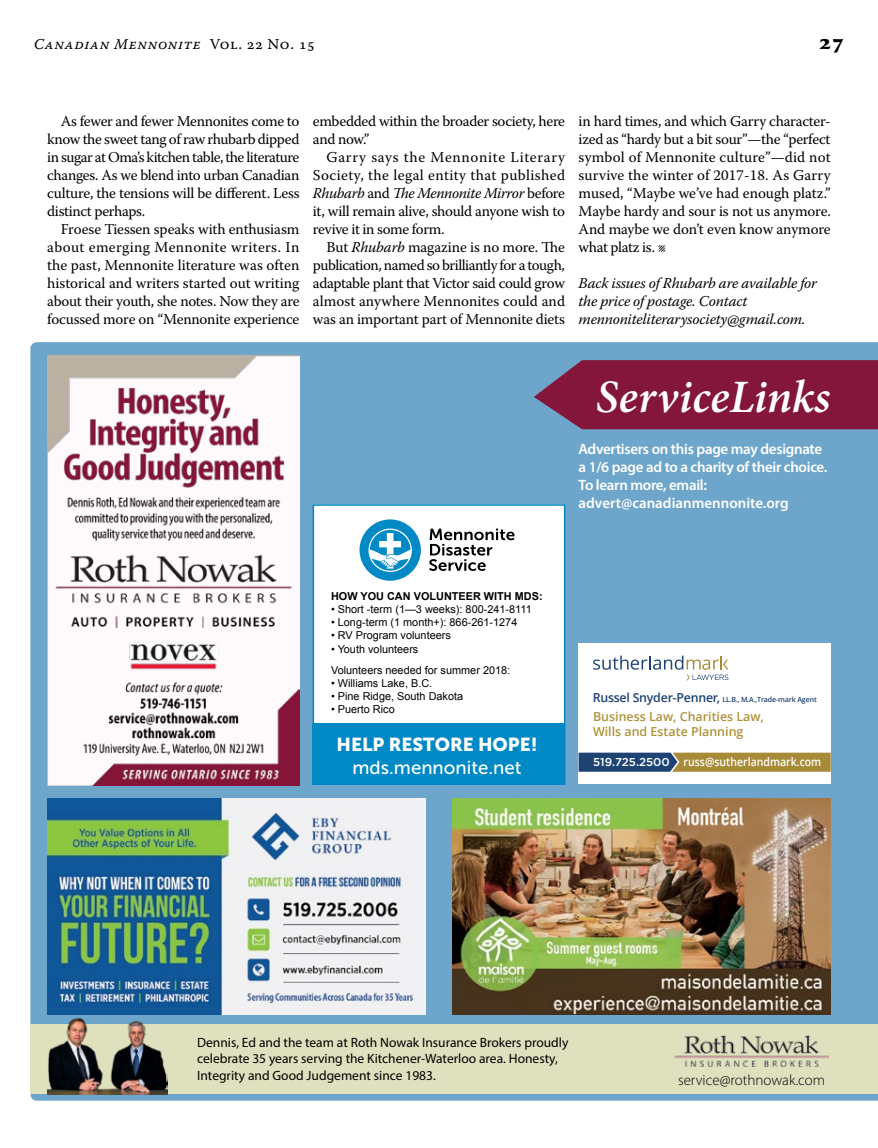
<style>
.page{position:relative;width:878px;height:1148px;background:#fff}
.page>*{position:absolute;margin:0;border:0;box-sizing:border-box;transform-origin:0 0}
.t1{font:italic 600 46.5px "Minion Pro";color:#fff}
.t2{font:700 21px "Sava Pro";color:#000}
.t3{font:18.6px "Museo Sans 500";color:#fff}
.t4{font:18.6px "Museo Sans 900";color:#fff}
.t5{font:15px/18px "Warnock Pro";letter-spacing:-.015em;color:#000;text-align:justify}
.t6{font:600 15px/18px "Myriad Pro";letter-spacing:-.02em;color:#fff}
.t7{font:italic 15px/18px "Warnock Pro";letter-spacing:-.01em;color:#000}
.t8{font:15px "Warnock Pro It Capt";letter-spacing:.035em;color:#000}
.t9{font:300 15px "Myriad Pro";color:#000}
.t10{font:13.5px/16.5px "Myriad Pro";color:#000}
.t11{font:600 12.45px/15px "Open Sans";color:#af9239}
.t12{font:600 11.7px "Open Sans";color:#fff;scale:.9 1}
.t13{font:10.95px/21px "Arial";color:#000}
.t14{font:700 10.95px "Arial";color:#000}
.t15{font:600 7.05px "Open Sans";letter-spacing:-.02em;color:#1d4375}
.s1{font-family:"Warnock Pro Capt"}
.s2{font-style:italic}
.s3{font-weight:300;font-style:italic}
.s4{font-size:12.45px}
.s5{font-family:"Gotham";font-weight:500;font-size:11.4px}
</style>
<div class="page">
<div style="left:30px;top:342px;width:848px;height:758px;background:#6ea6cb"></div>
<div style="left:30px;top:1024px;width:848px;height:70px;background:#dfe1be"></div>
<div style="left:313px;top:504px;width:250px;height:280px;background:#fff"></div>
<div style="left:313px;top:504px;width:252px;height:280px;border:2px solid #0089c4"></div>
<svg style="left:429px;top:528px;width:85px;height:43px"></svg>
<div style="left:359px;top:519px;width:62px;height:62px;background:#0089c4;border-radius:50%"></div>
<svg style="left:368px;top:528px;width:44px;height:44px"></svg>
<div style="left:313px;top:723px;width:252px;height:61px;background:#0089c4"></div>
<div style="left:578px;top:643px;width:252px;height:140px;background:#fff"></div>
<svg style="left:593px;top:655px;width:135px;height:25px"></svg>
<svg style="left:578px;top:752px;width:252px;height:19px;background:#787556"></svg>
<img style="left:47px;top:356px;width:252px;height:429px">
<img style="left:47px;top:798px;width:378px;height:216px">
<img style="left:452px;top:798px;width:378px;height:216px">
<svg style="left:534px;top:360px;width:343px;height:69px;background:#822046"></svg>
<img style="left:47px;top:1017px;width:121px;height:77px">
<img style="left:674px;top:1035px;width:154px;height:31px">
<p class="t8" style="left:34px;top:35px;width:283px">Canadian Mennonite <span class="s1">Vol. 22 No. 15</span></p>
<h2 class="t2" style="left:819px;top:28px;width:27px">27</h2>
<p class="t5" style="left:47px;top:112px;width:254px;text-indent:14px">As fewer and fewer Mennonites come to know the sweet tang of raw rhubarb dipped in sugar at Oma’s kitchen table, the literature changes. As we blend into urban Canadian culture, the tensions will be different. Less distinct perhaps.</p>
<p class="t5" style="left:47px;top:220px;width:254px;text-indent:14px">Froese Tiessen speaks with enthusiasm about emerging Mennonite writers. In the past, Mennonite literature was often historical and writers started out writing about their youth, she notes. Now they are focussed more on “Mennonite experience</p>
<p class="t5" style="left:313px;top:112px;width:254px">embedded within the broader society, here and now.”</p>
<p class="t5" style="left:313px;top:148px;width:254px;text-indent:14px">Garry says the Mennonite Literary Society, the legal entity that published <span class="s2">Rhubarb</span> and <span class="s2">The Mennonite Mirror</span> before it, will remain alive, should anyone wish to revive it in some form.</p>
<p class="t5" style="left:313px;top:238px;width:254px;text-indent:14px">But <span class="s2">Rhubarb</span> magazine is no more. The publication, named so brilliantly for a tough, adaptable plant that Victor said could grow almost anywhere Mennonites could and was an important part of Mennonite diets</p>
<p class="t5" style="left:578px;top:112px;width:254px">in hard times, and which Garry character&shy;ized as “hardy but a bit sour”—the “perfect symbol of Mennonite culture”—did not survive the winter of 2017-18. As Garry mused, “Maybe we’ve had enough platz.” Maybe hardy and sour is not us anymore.<br>And maybe we don’t even know anymore what platz is. <span class="s3">l</span></p>
<p class="t7" style="left:578px;top:274px;width:240px">Back issues of Rhubarb are available for the price of postage. Contact mennoniteliterarysociety@gmail.com.</p>
<h1 class="t1" style="left:595px;top:364px;width:236px">ServiceLinks</h1>
<p class="t6" style="left:578px;top:440px;width:250px">Advertisers on this page may designate a 1/6 page ad to a charity of their choice.<br>To learn more, email: advert@canadianmennonite.org</p>
<p class="t14" style="left:331px;top:588px;width:213px">HOW YOU CAN VOLUNTEER WITH MDS:</p>
<p class="t13" style="left:331px;top:598px;width:202px">• Short -term (1—3 weeks): 800-241-8111</p>
<p class="t13" style="left:331px;top:612px;width:188px">• Long-term (1 month+): 866-261-1274</p>
<p class="t13" style="left:331px;top:625px;width:121px">• RV Program volunteers</p>
<p class="t13" style="left:331px;top:638px;width:181px">• Youth volunteers<br>Volunteers needed for summer 2018:</p>
<p class="t13" style="left:331px;top:672px;width:103px">• Williams Lake, B.C.</p>
<p class="t13" style="left:331px;top:686px;width:134px">• Pine Ridge, South Dakota</p>
<p class="t13" style="left:331px;top:699px;width:65px">• Puerto Rico</p>
<p class="t4" style="left:336px;top:734px;width:202px">HELP RESTORE HOPE!</p>
<p class="t3" style="left:352px;top:757px;width:170px">mds.mennonite.net</p>
<p class="t15" style="left:592px;top:694px;width:225px"><span class="s4">Russel Snyder-Penner,</span> LL.B., M.A.,Trade-mark Agent</p>
<p class="t11" style="left:593px;top:709px;width:172px">Business Law, Charities Law,<br>Wills and Estate Planning</p>
<p class="t12" style="left:593px;top:754px;width:255px"><span class="s5">519.725.2500</span> russ@sutherlandmark.com</p>
<p class="t10" style="left:197px;top:1033px;width:373px">Dennis, Ed and the team at Roth Nowak Insurance Brokers proudly celebrate 35 years serving the Kitchener-Waterloo area. Honesty,<br>Integrity and Good Judgement since 1983.</p>
<p class="t9" style="left:678px;top:1070px;width:149px">service@rothnowak.com</p>
</div>
